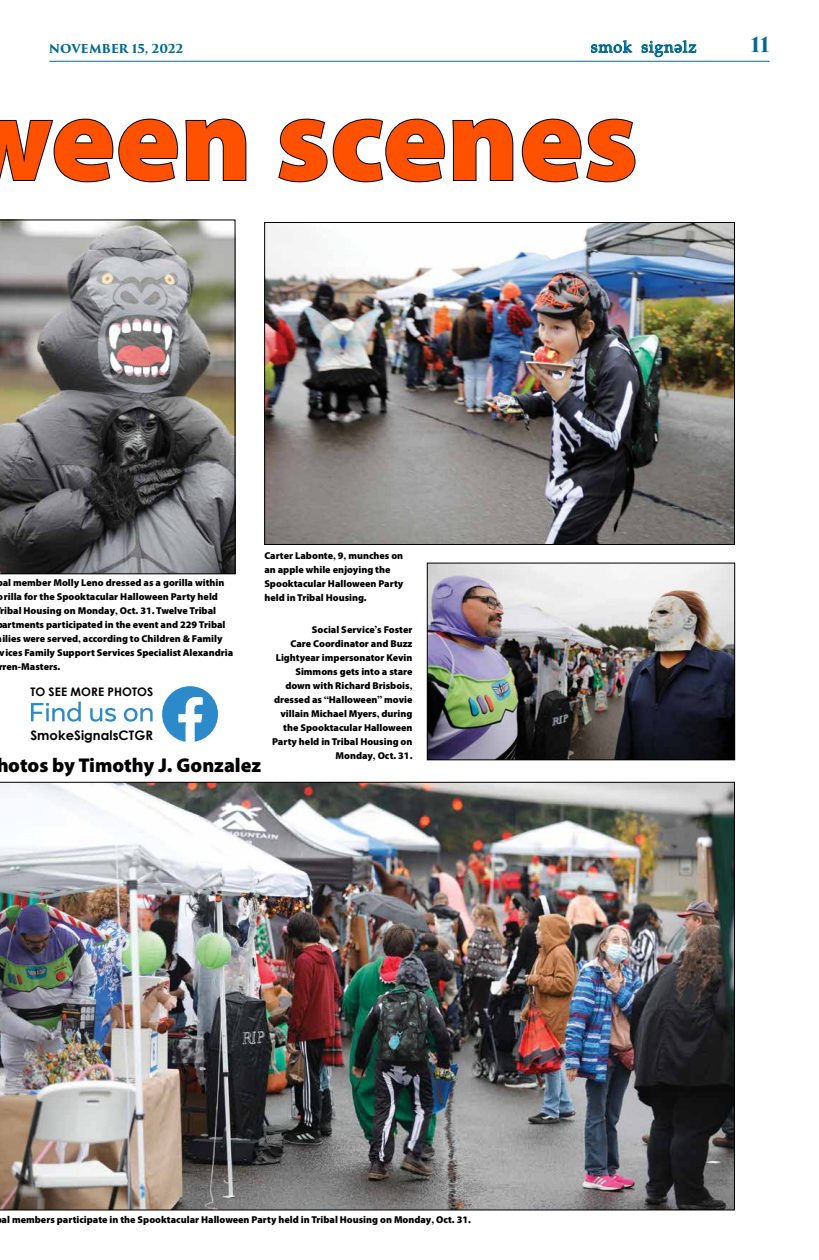
<style>
.page{position:relative;width:819px;height:1260px;background:#fff}
.page>*{position:absolute;margin:0;border:0;box-sizing:border-box;transform-origin:0 0}
.t1{font:900 120px "Myriad Pro";color:#ff5100}
.t2{font:900 20px "Myriad Pro";color:#000}
.t3{font:700 20px "Trajan Pro 3";color:#006991}
.t4{font:16px "Chinuk Wawa Normal";letter-spacing:.05em;color:#006991}
.t5{font:700 13.1px "Century Gothic";letter-spacing:.005em;color:#000}
.t6{font:700 12px "Trajan Pro 3";color:#006991}
.t7{font:700 11.8px "Century Gothic";letter-spacing:.005em;color:#000}
.t8{font:900 10px/14px "Myriad Pro";color:#000}
.s1{font-family:"Century Schoolbook";font-weight:700}
</style>
<div class="page">
<hr style="left:50px;top:61px;width:720px;height:1px;background:#006991">
<svg style="left:591px;top:40px;width:41px;height:13px"></svg>
<svg style="left:641px;top:40px;width:56px;height:17px"></svg>
<svg style="left:0;top:118px;width:247px;height:65px"></svg>
<svg style="left:278px;top:118px;width:236px;height:65px"></svg>
<svg style="left:521px;top:118px;width:115px;height:65px"></svg>
<img style="left:0;top:782px;width:735px;height:428px">
<img style="left:266px;top:224px;width:467px;height:319px">
<div style="left:264px;top:222px;width:471px;height:323px;border:1px solid #000"></div>
<svg style="left:0;top:220px;width:235px;height:354px;background:#7b7a79"></svg>
<svg style="left:31px;top:702px;width:50px;height:20px"></svg>
<svg style="left:90px;top:708px;width:26px;height:14px"></svg>
<svg style="left:124px;top:708px;width:29px;height:14px"></svg>
<svg style="left:162px;top:686px;width:56px;height:56px"></svg>
<img style="left:429px;top:565px;width:304px;height:193px">
<div style="left:427px;top:563px;width:308px;height:197px;border:1px solid #000"></div>
<p class="t6" style="left:49px;top:43px;width:136px">NOVEMBER 15, 2022</p>
<h3 class="t4" style="left:591px;top:38px;width:107px">sNok signflz</h3>
<h2 class="t3" style="left:751px;top:37px;width:20px">11</h2>
<h1 class="t1" style="left:-39px;top:93px;width:679px">ween scenes</h1>
<p class="t8" style="left:264px;top:549px;width:140px">Carter Labonte<span class="s1">,</span> 9<span class="s1">,</span> munches on an apple while enjoying the<br>Spooktacular Halloween Party held in Tribal Housing.</p>
<p class="t8" style="left:272px;top:624px;width:142px;text-align:right">Social Service<span class="s1">’</span>s Foster<br>Care Coordinator and Buzz<br>Lightyear impersonator Kevin<br>Simmons gets into a stare down with Richard Brisbois<span class="s1">, </span>dressed as <span class="s1">“</span>Halloween<span class="s1">”</span> movie villain Michael Myers<span class="s1">,</span> during the Spooktacular Halloween<br>Party held in Tribal Housing on<br>Monday<span class="s1">,</span> Oct. 31.</p>
<p class="t8" style="left:3px;top:577px;width:223px">al member Molly Leno dressed as a gorilla within</p>
<p class="t8" style="left:-2px;top:591px;width:222px">orilla for the Spooktacular Halloween Party held</p>
<p class="t8" style="left:0;top:605px;width:217px">ribal Housing on Monday<span class="s1">,</span> Oct. 31. Twelve Tribal</p>
<p class="t8" style="left:2px;top:619px;width:225px">artments participated in the event and 229 Tribal</p>
<p class="t8" style="left:2px;top:633px;width:222px">ilies were served<span class="s1">,</span> according to Children &amp; Family</p>
<p class="t8" style="left:0;top:647px;width:235px">vices Family Support Services Specialist Alexandria</p>
<p class="t8" style="left:-1px;top:661px;width:63px">rren-Masters.</p>
<p class="t7" style="left:30px;top:687px;width:124px">TO SEE MORE PHOTOS</p>
<h3 class="t5" style="left:30px;top:730px;width:124px">SmokeSignalsCTGR</h3>
<h2 class="t2" style="left:-4px;top:758px;width:267px">hotos by Timothy J. Gonzalez</h2>
<p class="t8" style="left:2px;top:1214px;width:471px">al members participate in the Spooktacular Halloween Party held in Tribal Housing on Monday<span class="s1">,</span> Oct. 31.</p>
</div>
